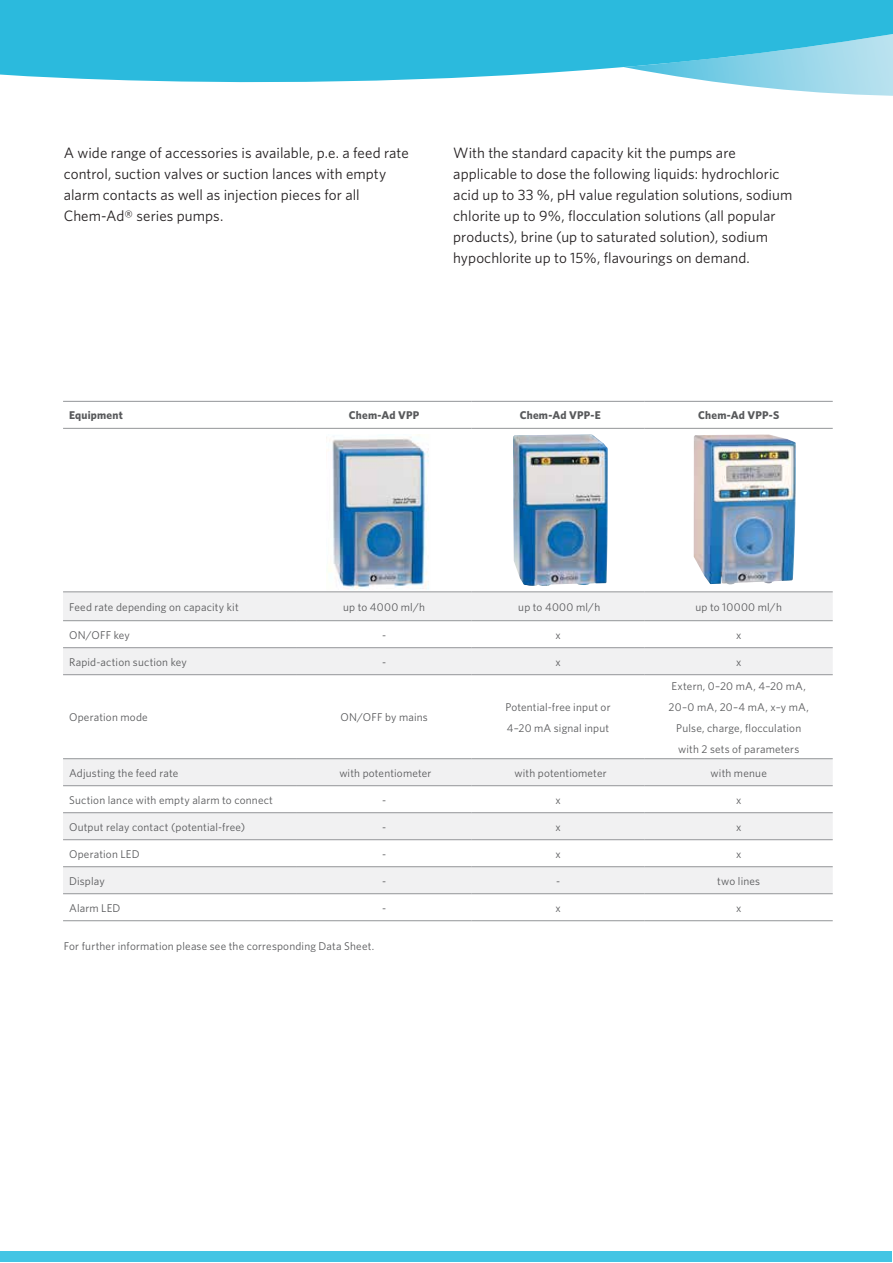
<style>
.page{position:relative;width:893px;height:1263px;background:#fff}
.page>*{position:absolute;margin:0;border:0;box-sizing:border-box;transform-origin:0 0}
.t1{font:15px/21px "Whitney";letter-spacing:.005em;color:#231f20}
.t2{font:11.25px/21px "Whitney";letter-spacing:.015em;color:#58595b}
.t3{font:700 11.25px "Whitney";letter-spacing:.015em;color:#58595b}
</style>
<div class="page">
<svg style="left:0;top:0;width:893px;height:96px;fill:#2bbadd"></svg>
<img style="left:326px;top:434px;width:103px;height:156px">
<img style="left:513px;top:434px;width:95px;height:152px">
<img style="left:694px;top:435px;width:62px;height:145px">
<svg style="left:63px;top:593px;width:770px;height:300px"></svg>
<hr style="left:63px;top:428px;width:234px;height:1px;background:#939598">
<hr style="left:297px;top:428px;width:174px;height:1px;background:#939598">
<hr style="left:471px;top:428px;width:174px;height:1px;background:#939598">
<hr style="left:645px;top:428px;width:188px;height:1px;background:#939598">
<hr style="left:63px;top:592px;width:234px;height:1px;background:#939598">
<hr style="left:297px;top:592px;width:174px;height:1px;background:#939598">
<hr style="left:471px;top:592px;width:174px;height:1px;background:#939598">
<hr style="left:645px;top:592px;width:188px;height:1px;background:#939598">
<hr style="left:63px;top:620px;width:234px;height:1px;background:#939598">
<hr style="left:297px;top:620px;width:174px;height:1px;background:#939598">
<hr style="left:471px;top:620px;width:174px;height:1px;background:#939598">
<hr style="left:645px;top:620px;width:188px;height:1px;background:#939598">
<hr style="left:63px;top:647px;width:234px;height:1px;background:#939598">
<hr style="left:297px;top:647px;width:174px;height:1px;background:#939598">
<hr style="left:471px;top:647px;width:174px;height:1px;background:#939598">
<hr style="left:645px;top:647px;width:188px;height:1px;background:#939598">
<hr style="left:63px;top:674px;width:234px;height:1px;background:#939598">
<hr style="left:297px;top:674px;width:174px;height:1px;background:#939598">
<hr style="left:471px;top:674px;width:174px;height:1px;background:#939598">
<hr style="left:645px;top:674px;width:188px;height:1px;background:#939598">
<hr style="left:63px;top:758px;width:234px;height:1px;background:#939598">
<hr style="left:297px;top:758px;width:174px;height:1px;background:#939598">
<hr style="left:471px;top:758px;width:174px;height:1px;background:#939598">
<hr style="left:645px;top:758px;width:188px;height:1px;background:#939598">
<hr style="left:63px;top:785px;width:234px;height:1px;background:#939598">
<hr style="left:297px;top:785px;width:174px;height:1px;background:#939598">
<hr style="left:471px;top:785px;width:174px;height:1px;background:#939598">
<hr style="left:645px;top:785px;width:188px;height:1px;background:#939598">
<hr style="left:63px;top:812px;width:234px;height:1px;background:#939598">
<hr style="left:297px;top:812px;width:174px;height:1px;background:#939598">
<hr style="left:471px;top:812px;width:174px;height:1px;background:#939598">
<hr style="left:645px;top:812px;width:188px;height:1px;background:#939598">
<hr style="left:63px;top:839px;width:234px;height:1px;background:#939598">
<hr style="left:297px;top:839px;width:174px;height:1px;background:#939598">
<hr style="left:471px;top:839px;width:174px;height:1px;background:#939598">
<hr style="left:645px;top:839px;width:188px;height:1px;background:#939598">
<hr style="left:63px;top:866px;width:234px;height:1px;background:#939598">
<hr style="left:297px;top:866px;width:174px;height:1px;background:#939598">
<hr style="left:471px;top:866px;width:174px;height:1px;background:#939598">
<hr style="left:645px;top:866px;width:188px;height:1px;background:#939598">
<hr style="left:63px;top:893px;width:234px;height:1px;background:#939598">
<hr style="left:297px;top:893px;width:174px;height:1px;background:#939598">
<hr style="left:471px;top:893px;width:174px;height:1px;background:#939598">
<hr style="left:645px;top:893px;width:188px;height:1px;background:#939598">
<hr style="left:63px;top:920px;width:234px;height:1px;background:#939598">
<hr style="left:297px;top:920px;width:174px;height:1px;background:#939598">
<hr style="left:471px;top:920px;width:174px;height:1px;background:#939598">
<hr style="left:645px;top:920px;width:188px;height:1px;background:#939598">
<hr style="left:63px;top:401px;width:234px;height:1px;background:#939598">
<hr style="left:297px;top:401px;width:174px;height:1px;background:#939598">
<hr style="left:471px;top:401px;width:174px;height:1px;background:#939598">
<hr style="left:645px;top:401px;width:188px;height:1px;background:#939598">
<div style="left:0;top:1251px;width:892px;height:10px;background:#43c5e4"></div>
<h1 class="t1" style="left:64px;top:142px;width:346px">A wide range of accessories is available, p.e. a feed rate control, suction valves or suction lances with empty alarm contacts as well as injection pieces for all Chem-Ad® series pumps.</h1>
<p class="t1" style="left:453px;top:142px;width:341px">With the standard capacity kit the pumps are applicable to dose the following liquids: hydrochloric acid up to 33 %, pH value regulation solutions, sodium chlorite up to 9%, flocculation solutions (all popular products), brine (up to saturated solution), sodium hypochlorite up to 15%, flavourings on demand.</p>
<p class="t3" style="left:69px;top:408px;width:55px">Equipment</p>
<p class="t3" style="left:349px;top:408px;width:72px">Chem-Ad VPP</p>
<p class="t3" style="left:520px;top:408px;width:82px">Chem-Ad VPP-E</p>
<p class="t3" style="left:698px;top:408px;width:82px">Chem-Ad VPP-S</p>
<p class="t2" style="left:69px;top:596px;width:171px">Feed rate depending on capacity kit</p>
<p class="t2" style="left:343px;top:596px;width:83px">up to 4000 ml/h</p>
<p class="t2" style="left:518px;top:596px;width:83px">up to 4000 ml/h</p>
<p class="t2" style="left:695px;top:596px;width:88px">up to 10000 ml/h</p>
<p class="t2" style="left:69px;top:624px;width:62px">ON/OFF key</p>
<p class="t2" style="left:382px;top:624px;width:6px">-</p>
<p class="t2" style="left:555px;top:624px;width:7px">x</p>
<p class="t2" style="left:736px;top:624px;width:7px">x</p>
<p class="t2" style="left:69px;top:651px;width:119px">Rapid-action suction key</p>
<p class="t2" style="left:382px;top:651px;width:6px">-</p>
<p class="t2" style="left:555px;top:651px;width:7px">x</p>
<p class="t2" style="left:736px;top:651px;width:7px">x</p>
<p class="t2" style="left:69px;top:706px;width:80px">Operation mode</p>
<p class="t2" style="left:340px;top:706px;width:89px">ON/OFF by mains</p>
<p class="t2" style="left:505px;top:696px;width:107px">Potential-free input or<br>4–20 mA signal input</p>
<p class="t2" style="left:668px;top:675px;width:142px;text-align:center">Extern, 0–20 mA, 4–20 mA,<br>20–0 mA, 20–4 mA, x–y mA,<br>Pulse, charge, flocculation with 2 sets of parameters</p>
<p class="t2" style="left:69px;top:762px;width:111px">Adjusting the feed rate</p>
<p class="t2" style="left:339px;top:762px;width:94px">with potentiometer</p>
<p class="t2" style="left:514px;top:762px;width:94px">with potentiometer</p>
<p class="t2" style="left:711px;top:762px;width:58px">with menue</p>
<p class="t2" style="left:69px;top:789px;width:205px">Suction lance with empty alarm to connect</p>
<p class="t2" style="left:382px;top:789px;width:6px">-</p>
<p class="t2" style="left:555px;top:789px;width:7px">x</p>
<p class="t2" style="left:736px;top:789px;width:7px">x</p>
<p class="t2" style="left:69px;top:816px;width:178px">Output relay contact (potential-free)</p>
<p class="t2" style="left:382px;top:816px;width:6px">-</p>
<p class="t2" style="left:555px;top:816px;width:7px">x</p>
<p class="t2" style="left:736px;top:816px;width:7px">x</p>
<p class="t2" style="left:69px;top:843px;width:72px">Operation LED</p>
<p class="t2" style="left:382px;top:843px;width:6px">-</p>
<p class="t2" style="left:555px;top:843px;width:7px">x</p>
<p class="t2" style="left:736px;top:843px;width:7px">x</p>
<p class="t2" style="left:69px;top:870px;width:37px">Display</p>
<p class="t2" style="left:382px;top:870px;width:6px">-</p>
<p class="t2" style="left:556px;top:870px;width:6px">-</p>
<p class="t2" style="left:717px;top:870px;width:44px">two lines</p>
<p class="t2" style="left:69px;top:897px;width:53px">Alarm LED</p>
<p class="t2" style="left:382px;top:897px;width:6px">-</p>
<p class="t2" style="left:555px;top:897px;width:7px">x</p>
<p class="t2" style="left:736px;top:897px;width:7px">x</p>
<p class="t2" style="left:64px;top:935px;width:312px">For further information please see the corresponding Data Sheet.</p>
</div>
